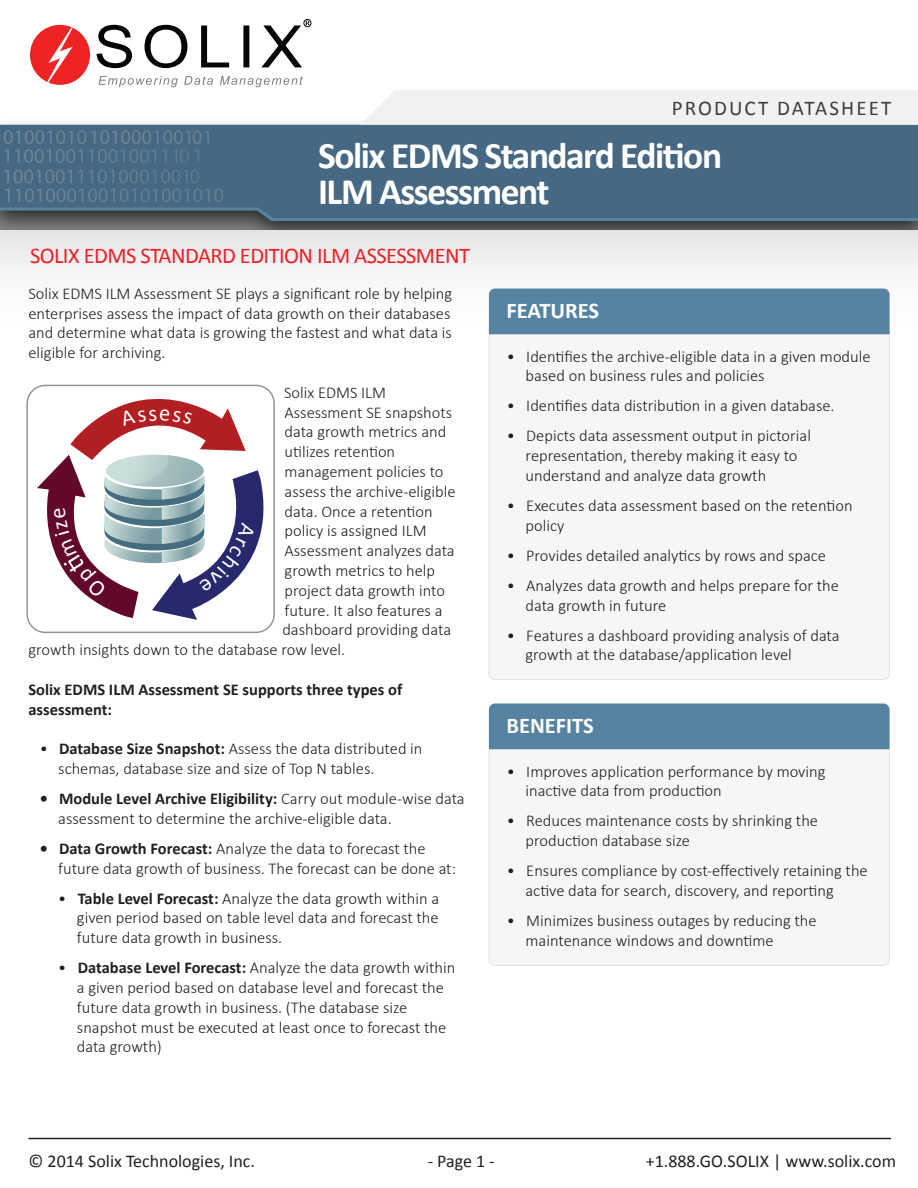
<style>
.page{position:relative;width:918px;height:1188px;background:#fff}
.page>*{position:absolute;margin:0;border:0;box-sizing:border-box;transform-origin:0 0}
.t1{font:700 37.5px/36px "Calibri";letter-spacing:-.04em;color:#fff}
.t2{font:22.5px "Calibri";letter-spacing:-.025em;color:#ed2026}
.t3{font:700 22.5px "Calibri";color:#fff}
.t4{font:21px "Calibri";letter-spacing:.1em;color:#3e3e3f}
.t5{font:18px "Calibri";color:#231f20}
.t6{font:300 16.5px/19.8px "Calibri";color:#231f20}
.t7{font:700 16.5px/19.8px "Calibri";color:#231f20}
.s1{font-weight:700}
</style>
<div class="page">
<img style="left:0;top:123px;width:918px;height:107px">
<svg style="left:0;top:218px;width:918px;height:3px;background:#56768b"></svg>
<div style="left:0;top:125px;width:918px;height:93px;background:#476882"></div>
<div style="left:0;top:230px;width:918px;height:113px;background:linear-gradient(to bottom,#e7e8ea,#fff)"></div>
<div style="left:30px;top:25px;width:60px;height:60px;background:#ee2323;border-radius:50%"></div>
<svg style="left:47px;top:27px;width:26px;height:56px"></svg>
<svg style="left:98px;top:76px;width:205px;height:11px"></svg>
<svg style="left:97px;top:21px;width:213px;height:47px"></svg>
<div style="left:304px;top:19px;width:7px;height:8px;border:1px solid #050504;border-radius:50%"></div>
<div style="left:360px;top:90px;width:558px;height:35px;background:#f0f1f1"></div>
<div style="left:489px;top:290px;width:401px;height:390px;background:#f0f1f1;border-radius:6px"></div>
<div style="left:489px;top:289px;width:401px;height:45px;background:#5583a1"></div>
<div style="left:489px;top:705px;width:401px;height:260px;background:#f0f1f1;border-radius:6px"></div>
<div style="left:489px;top:704px;width:401px;height:45px;background:#5583a1"></div>
<hr style="left:28px;top:1138px;width:863px;height:1px;background:#231f20">
<svg style="left:4px;top:170px;width:219px;height:32px;background:#4d6d86"></svg>
<svg style="left:4px;top:130px;width:205px;height:33px;background:#4e6d86"></svg>
<div style="left:26px;top:385px;width:249px;height:248px;border:2px solid #939598;border-radius:18px"></div>
<svg style="left:29px;top:384px;width:246px;height:236px"></svg>
<p class="t4" style="left:672px;top:94px;width:221px">PRODUCT DATASHEET</p>
<h1 class="t1" style="left:318px;top:136px;width:405px">Solix EDMS Standard Edition<br>ILM Assessment</h1>
<h2 class="t2" style="left:30px;top:239px;width:442px">SOLIX EDMS STANDARD EDITION ILM ASSESSMENT</h2>
<p class="t6" style="left:28px;top:283px;width:425px;text-align:justify">Solix EDMS ILM Assessment SE plays a significant role by helping enterprises assess the impact of data growth on their databases and determine what data is growing the fastest and what data is eligible for archiving.</p>
<p class="t6" style="left:284px;top:382px;width:104px">Solix EDMS ILM</p>
<p class="t6" style="left:285px;top:402px;width:169px">Assessment SE snapshots</p>
<p class="t6" style="left:285px;top:422px;width:163px">data growth metrics and</p>
<p class="t6" style="left:285px;top:442px;width:112px">utilizes retention</p>
<p class="t6" style="left:285px;top:461px;width:160px">management policies to</p>
<p class="t6" style="left:285px;top:481px;width:173px">assess the archive-eligible</p>
<p class="t6" style="left:285px;top:501px;width:150px">data. Once a retention</p>
<p class="t6" style="left:285px;top:521px;width:144px">policy is assigned ILM</p>
<p class="t6" style="left:285px;top:541px;width:172px">Assessment analyzes data</p>
<p class="t6" style="left:285px;top:560px;width:152px">growth metrics to help</p>
<p class="t6" style="left:285px;top:580px;width:162px">project data growth into</p>
<p class="t6" style="left:285px;top:600px;width:159px">future. It also features a</p>
<p class="t6" style="left:282px;top:620px;width:170px">dashboard providing data</p>
<p class="t6" style="left:28px;top:640px;width:318px">growth insights down to the database row level.</p>
<p class="t7" style="left:28px;top:679px;width:375px">Solix EDMS ILM Assessment SE supports three types of assessment:</p>
<p class="t6" style="left:58px;top:739px;width:366px;text-indent:-19px">• <span class="s1">Database Size Snapshot:</span> Assess the data distributed in schemas, database size and size of Top N tables.</p>
<p class="t6" style="left:58px;top:788px;width:408px;text-indent:-19px"><span class="s1">• Module Level Archive Eligibility:</span> Carry out module-wise data assessment to determine the archive-eligible data.</p>
<p class="t6" style="left:58px;top:838px;width:399px;text-indent:-19px"><span class="s1">• Data Growth Forecast:</span> Analyze the data to forecast the future data growth of business. The forecast can be done at:</p>
<p class="t6" style="left:77px;top:888px;width:364px;text-align:justify;text-indent:-19px">• <span class="s1">Table Level Forecast:</span> Analyze the data growth within a given period based on table level data and forecast the future data growth in business.</p>
<p class="t6" style="left:77px;top:958px;width:380px;text-indent:-19px">• <span class="s1">Database Level Forecast:</span> Analyze the data growth within a given period based on database level and forecast the future data growth in business. (The database size snapshot must be executed at least once to forecast the data growth)</p>
<h2 class="t3" style="left:506px;top:295px;width:94px">FEATURES</h2>
<p class="t6" style="left:526px;top:346px;width:347px;text-indent:-19px">• Identifies the archive-eligible data in a given module based on business rules and policies</p>
<p class="t6" style="left:507px;top:396px;width:329px">• Identifies data distribution in a given database.</p>
<p class="t6" style="left:526px;top:426px;width:287px;text-indent:-19px">• Depicts data assessment output in pictorial representation, thereby making it easy to understand and analyze data growth</p>
<p class="t6" style="left:526px;top:495px;width:329px;text-indent:-19px">• Executes data assessment based on the retention policy</p>
<p class="t6" style="left:507px;top:545px;width:321px">• Provides detailed analytics by rows and space</p>
<p class="t6" style="left:526px;top:575px;width:315px;text-indent:-19px">• Analyzes data growth and helps prepare for the data growth in future</p>
<p class="t6" style="left:526px;top:625px;width:316px;text-indent:-19px">• Features a dashboard providing analysis of data growth at the database/application level</p>
<h2 class="t3" style="left:506px;top:710px;width:89px">BENEFITS</h2>
<p class="t6" style="left:526px;top:761px;width:301px;text-indent:-19px">• Improves application performance by moving inactive data from production</p>
<p class="t6" style="left:526px;top:811px;width:294px;text-indent:-19px">• Reduces maintenance costs by shrinking the production database size</p>
<p class="t6" style="left:526px;top:861px;width:344px;text-indent:-19px">• Ensures compliance by cost-effectively retaining the active data for search, discovery, and reporting</p>
<p class="t6" style="left:526px;top:910px;width:293px;text-indent:-19px">• Minimizes business outages by reducing the maintenance windows and downtime</p>
<p class="t5" style="left:28px;top:1149px;width:228px">© 2014 Solix Technologies, Inc.</p>
<p class="t5" style="left:428px;top:1149px;width:69px">- Page 1 -</p>
<p class="t5" style="left:646px;top:1149px;width:252px">+1.888.GO.SOLIX | www.solix.com</p>
</div>
